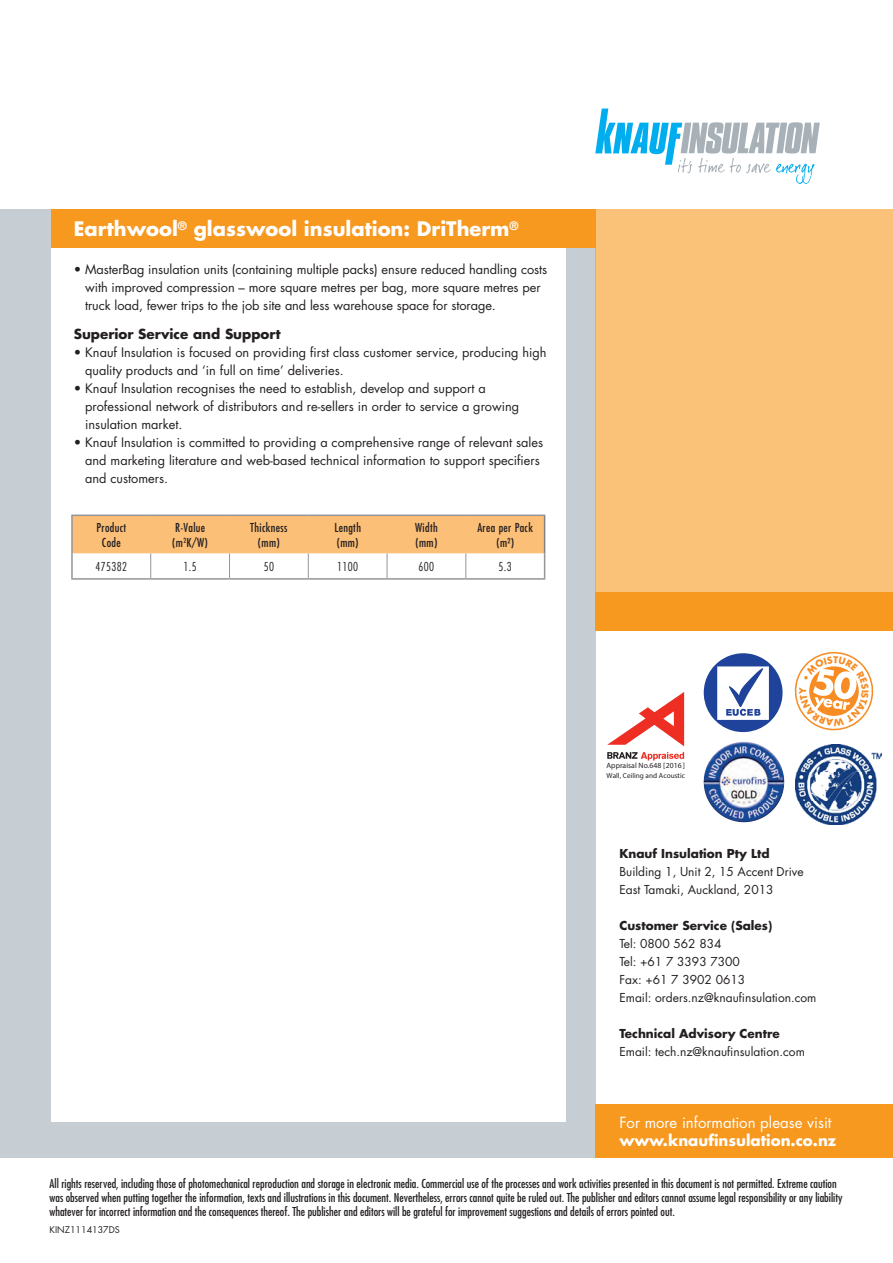
<style>
.page{position:relative;width:893px;height:1263px;background:#fff}
.page>*{position:absolute;margin:0;border:0;box-sizing:border-box;transform-origin:0 0}
.t1{font:700 19.5px "Futura Std";color:#fff}
.t2{font:15px "Futura Std";color:#fff}
.t3{font:700 15px "Futura Std";color:#fff}
.t4{font:700 13.5px "Futura Std";color:#231f20}
.t5{font:12.75px/18px "Futura Std";color:#231f20}
.t6{font:condensed 12px/15px "Futura Std";color:#231f20}
.t7{font:12px/18px "Futura Std";color:#231f20}
.t8{font:700 12px "Futura Std";color:#231f20}
.t9{font:condensed 12px/15px "Futura Std";letter-spacing:.03em;color:#231f20;text-align:center}
.t10{font:300 condensed 12px "Futura Std";letter-spacing:.03em;color:#231f20}
.t11{font:700 9.15px "Futura Std";color:#f68c23}
.t12{font:9px "Futura Std";color:#231f20}
.t13{font:7.65px "Geogrotesque";letter-spacing:.005em;color:#231f20}
.t14{font:7.2px "Geogrotesque";letter-spacing:.005em;color:#231f20}
</style>
<div class="page">
<div style="left:0;top:209px;width:595px;height:949px;background:#c6ced4"></div>
<div style="left:595px;top:209px;width:298px;height:421px;background:#fac178"></div>
<div style="left:595px;top:592px;width:298px;height:38px;background:#f7981f"></div>
<div style="left:595px;top:1104px;width:298px;height:54px;background:#f7981f"></div>
<div style="left:51px;top:245px;width:515px;height:877px;background:#fff"></div>
<div style="left:51px;top:209px;width:544px;height:39px;background:#f7981f"></div>
<svg style="left:595px;top:109px;width:225px;height:75px"></svg>
<hr style="left:71px;top:516px;width:2px;height:38px;background:#939598">
<hr style="left:71px;top:554px;width:2px;height:24px;background:#939598">
<hr style="left:71px;top:578px;width:80px;height:2px;background:#939598">
<hr style="left:151px;top:578px;width:79px;height:2px;background:#939598">
<hr style="left:230px;top:578px;width:78px;height:2px;background:#939598">
<hr style="left:308px;top:578px;width:79px;height:2px;background:#939598">
<hr style="left:387px;top:578px;width:79px;height:2px;background:#939598">
<hr style="left:466px;top:578px;width:79px;height:2px;background:#939598">
<hr style="left:71px;top:514px;width:80px;height:2px;background:#939598">
<hr style="left:151px;top:514px;width:79px;height:2px;background:#939598">
<hr style="left:230px;top:514px;width:78px;height:2px;background:#939598">
<hr style="left:308px;top:514px;width:79px;height:2px;background:#939598">
<hr style="left:387px;top:514px;width:79px;height:2px;background:#939598">
<hr style="left:466px;top:514px;width:79px;height:2px;background:#939598">
<svg style="left:72px;top:515px;width:473px;height:64px"></svg>
<img style="left:704px;top:741px;width:40px;height:72px">
<img style="left:795px;top:744px;width:87px;height:81px">
<svg style="left:704px;top:653px;width:78px;height:79px"></svg>
<svg style="left:607px;top:692px;width:77px;height:54px"></svg>
<svg style="left:607px;top:752px;width:77px;height:8px"></svg>
<svg style="left:794px;top:652px;width:80px;height:79px"></svg>
<h1 class="t1" style="left:74px;top:216px;width:446px">Earthwool<sup>®</sup> glasswool insulation: DriTherm<sup>®</sup></h1>
<p class="t5" style="left:85px;top:261px;width:464px;text-indent:-11px">• MasterBag insulation units (containing multiple packs) ensure reduced handling costs with improved compression – more square metres per bag, more square metres per truck load, fewer trips to the job site and less warehouse space for storage.</p>
<p class="t4" style="left:74px;top:325px;width:209px">Superior Service and Support</p>
<p class="t5" style="left:85px;top:343px;width:463px;text-indent:-11px">• Knauf Insulation is focused on providing first class customer service, producing high quality products and ‘in full on time’ deliveries.</p>
<p class="t5" style="left:85px;top:379px;width:436px;text-indent:-11px">• Knauf Insulation recognises the need to establish, develop and support a professional network of distributors and re-sellers in order to service a growing insulation market.</p>
<p class="t5" style="left:85px;top:433px;width:459px;text-indent:-11px">• Knauf Insulation is committed to providing a comprehensive range of relevant sales and marketing literature and web-based technical information to support specifiers and customers.</p>
<p class="t9" style="left:96px;top:520px;width:31px">Product<br>Code</p>
<p class="t6" style="left:172px;top:520px;width:37px">R-Value (m<sup>2</sup>K/W)</p>
<p class="t9" style="left:250px;top:520px;width:39px">Thickness (mm)</p>
<p class="t9" style="left:334px;top:520px;width:28px;text-align:left">Length (mm)</p>
<p class="t6" style="left:415px;top:520px;width:24px">Width (mm)</p>
<p class="t9" style="left:477px;top:520px;width:57px">Area per Pack (m²)</p>
<p class="t10" style="left:95px;top:559px;width:33px">475382</p>
<p class="t10" style="left:183px;top:559px;width:15px">1.5</p>
<p class="t10" style="left:264px;top:559px;width:12px">50</p>
<p class="t10" style="left:337px;top:559px;width:23px">1100</p>
<p class="t10" style="left:419px;top:559px;width:17px">600</p>
<p class="t10" style="left:499px;top:559px;width:15px">5.3</p>
<p class="t11" style="left:871px;top:689px;width:4px;rotate:90deg">I</p>
<p class="t13" style="left:606px;top:761px;width:80px">Appraisal No.648 [2016]</p>
<p class="t14" style="left:606px;top:771px;width:80px">Wall, Ceiling and Acoustic</p>
<p class="t8" style="left:619px;top:846px;width:152px">Knauf Insulation Pty Ltd</p>
<p class="t7" style="left:619px;top:863px;width:186px">Building 1, Unit 2, 15 Accent Drive<br>East Tamaki, Auckland, 2013</p>
<p class="t8" style="left:619px;top:918px;width:154px">Customer Service (Sales)</p>
<p class="t7" style="left:619px;top:935px;width:199px">Tel: 0800 562 834<br>Tel: +61 7 3393 7300<br>Fax: +61 7 3902 0613<br>Email: orders.nz@knaufinsulation.com</p>
<p class="t8" style="left:619px;top:1026px;width:162px">Technical Advisory Centre</p>
<p class="t7" style="left:619px;top:1043px;width:187px">Email: tech.nz@knaufinsulation.com</p>
<p class="t2" style="left:619px;top:1112px;width:214px">For more information please visit</p>
<p class="t3" style="left:619px;top:1130px;width:218px">www.knaufinsulation.co.nz</p>
<p class="t6" style="left:50px;top:1176px;width:794px;line-height:14.4px">All rights reserved, including those of photomechanical reproduction and storage in electronic media. Commercial use of the processes and work activities presented in this document is not permitted. Extreme caution was observed when putting together the information, texts and illustrations in this document. Nevertheless, errors cannot quite be ruled out. The publisher and editors cannot assume legal responsibility or any liability whatever for incorrect information and the consequences thereof. The publisher and editors will be grateful for improvement suggestions and details of errors pointed out.</p>
<p class="t12" style="left:50px;top:1223px;width:72px">KINZ1114137DS</p>
</div>
